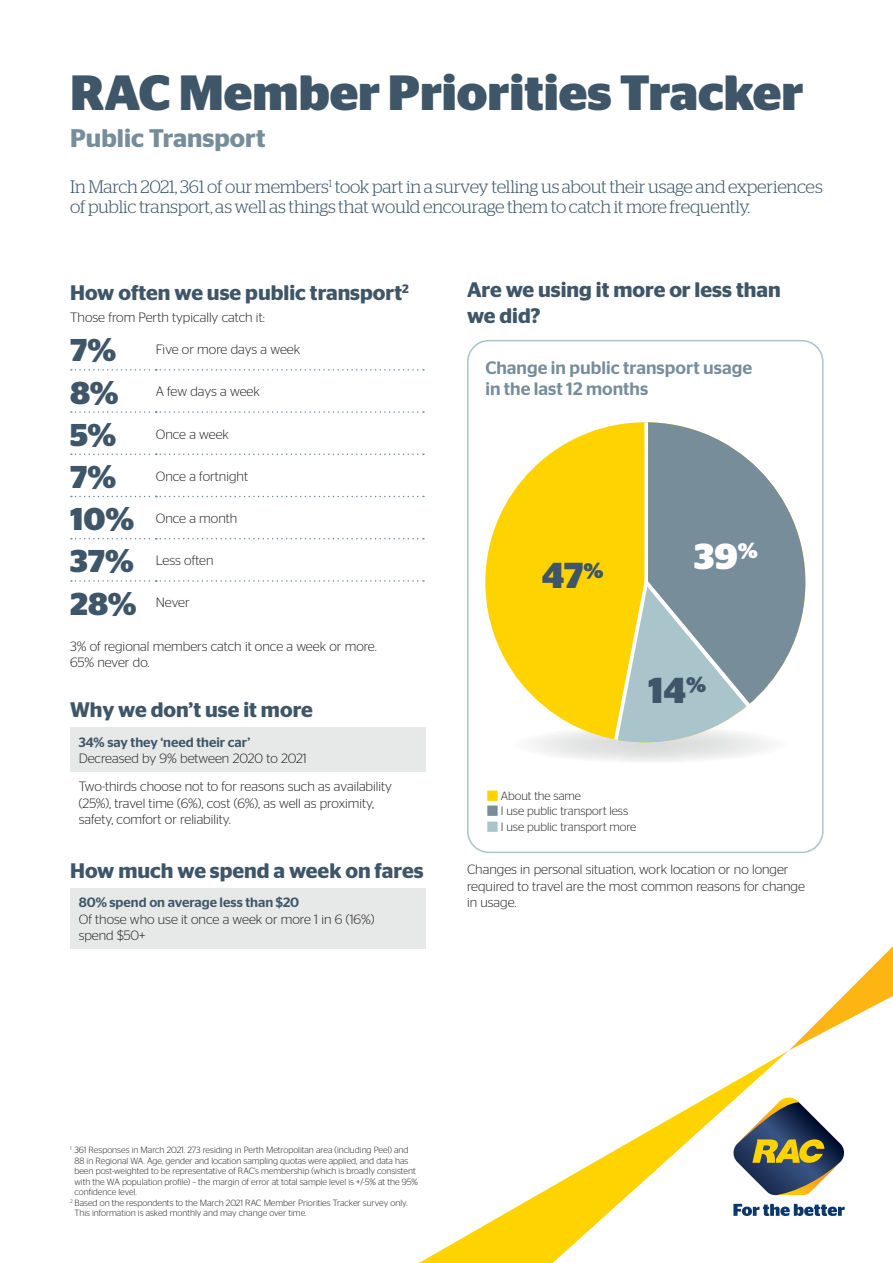
<style>
.page{position:relative;width:893px;height:1263px;background:#fff}
.page>*{position:absolute;margin:0;border:0;box-sizing:border-box;transform-origin:0 0}
.t1{font:700 49.35px "Stag Sans";color:#3e5668}
.t2{font:700 36px "Stag Sans";color:#3e5668}
.t3{font:700 36px "Stag Sans";color:#fff}
.t4{font:700 31.5px "Stag Sans";color:#3e5668}
.t5{font:600 25.5px "Stag Sans";color:#778d9a}
.t6{font:600 21px/25.2px "Stag Sans";color:#3e5668}
.t7{font:300 18px/19.5px "Stag";letter-spacing:-.01em;color:#3e5668}
.t8{font:500 18px/21px "Stag Sans";color:#778d9a}
.t9{font:300 13.5px/16.5px "Stag Sans";color:#231f20}
.t10{font:500 13.5px "Stag Sans";color:#3e5668}
.t11{font:300 12px/15.6px "Stag Sans";color:#231f20}
.t12{font:300 9px "Stag Sans";color:#231f20}
</style>
<div class="page">
<svg style="left:419px;top:1083px;width:312px;height:180px"></svg>
<svg style="left:731px;top:946px;width:162px;height:270px"></svg>
<svg style="left:71px;top:369px;width:353px;height:2px"></svg>
<svg style="left:71px;top:411px;width:353px;height:2px"></svg>
<svg style="left:71px;top:453px;width:353px;height:2px"></svg>
<svg style="left:71px;top:496px;width:353px;height:1px"></svg>
<svg style="left:71px;top:538px;width:353px;height:1px"></svg>
<svg style="left:71px;top:580px;width:353px;height:2px"></svg>
<div style="left:70px;top:728px;width:355px;height:44px;background:#e7e8e8"></div>
<div style="left:70px;top:888px;width:355px;height:60px;background:#e7e8e8"></div>
<svg style="left:512px;top:726px;width:277px;height:37px"></svg>
<div style="left:467px;top:340px;width:357px;height:513px;border:2px solid #aac4cb;border-radius:21px"></div>
<div style="left:485px;top:422px;width:320px;height:320px;background:#ffd300;border-radius:50%"></div>
<svg style="left:760px;top:471px;width:45px;height:223px;fill:#778d9a"></svg>
<svg style="left:610px;top:422px;width:150px;height:320px"></svg>
<h1 class="t1" style="left:70px;top:64px;width:734px">RAC Member Priorities Tracker</h1>
<h3 class="t5" style="left:70px;top:123px;width:197px">Public Transport</h3>
<h3 class="t7" style="left:70px;top:177px;width:754px">In March 2021, 361 of our members<sup>1</sup> took part in a survey telling us about their usage and experiences of public transport, as well as things that would encourage them to catch it more frequently.</h3>
<h3 class="t6" style="left:70px;top:280px;width:340px">How often we use public transport<sup>2</sup></h3>
<p class="t9" style="left:70px;top:308px;width:196px">Those from Perth typically catch it:</p>
<h3 class="t4" style="left:70px;top:332px;width:48px">7%</h3>
<p class="t9" style="left:156px;top:341px;width:146px">Five or more days a week</p>
<h3 class="t4" style="left:70px;top:374px;width:50px">8%</h3>
<p class="t9" style="left:156px;top:383px;width:106px">A few days a week</p>
<h3 class="t4" style="left:70px;top:416px;width:48px">5%</h3>
<p class="t9" style="left:156px;top:425px;width:75px">Once a week</p>
<h3 class="t4" style="left:70px;top:459px;width:48px">7%</h3>
<p class="t9" style="left:156px;top:468px;width:94px">Once a fortnight</p>
<h3 class="t4" style="left:70px;top:501px;width:66px">10%</h3>
<p class="t9" style="left:156px;top:510px;width:83px">Once a month</p>
<h3 class="t4" style="left:70px;top:543px;width:65px">37%</h3>
<p class="t9" style="left:156px;top:552px;width:59px">Less often</p>
<h3 class="t4" style="left:70px;top:585px;width:68px">28%</h3>
<p class="t9" style="left:156px;top:594px;width:35px">Never</p>
<p class="t9" style="left:70px;top:637px;width:308px">3% of regional members catch it once a week or more.<br>65% never do.</p>
<h3 class="t6" style="left:70px;top:697px;width:244px">Why we don’t use it more</h3>
<p class="t10" style="left:79px;top:734px;width:173px">34% say they ‘need their car’</p>
<p class="t9" style="left:79px;top:745px;width:315px;line-height:27.8px">Decreased by 9% between 2020 to 2021<br>Two-thirds choose not to for reasons such as availability</p>
<p class="t9" style="left:79px;top:795px;width:297px">(25%), travel time (6%), cost (6%), as well as proximity, safety, comfort or reliability.</p>
<h3 class="t6" style="left:70px;top:857px;width:355px">How much we spend a week on fares</h3>
<p class="t10" style="left:79px;top:894px;width:222px">80% spend on average less than $20</p>
<p class="t9" style="left:79px;top:910px;width:297px">Of those who use it once a week or more 1 in 6 (16%) spend $50+</p>
<h3 class="t6" style="left:467px;top:277px;width:315px">Are we using it more or less than we did?</h3>
<h3 class="t8" style="left:485px;top:357px;width:268px">Change in public transport usage in the last 12 months</h3>
<h2 class="t2" style="left:542px;top:555px;width:63px">47<sup>%</sup></h2>
<h2 class="t3" style="left:694px;top:535px;width:65px">39<sup>%</sup></h2>
<h2 class="t2" style="left:648px;top:669px;width:59px">14<sup>%</sup></h2>
<p class="t11" style="left:501px;top:788px;width:137px">About the same<br>I use public transport less<br>I use public transport more</p>
<p class="t9" style="left:467px;top:861px;width:339px">Changes in personal situation, work location or no longer required to travel are the most common reasons for change in usage.</p>
<p class="t12" style="left:70px;top:1145px;width:340px"><sup>1</sup> 361 Responses in March 2021. 273 residing in Perth Metropolitan area (including Peel) and</p>
<p class="t12" style="left:74px;top:1155px;width:335px">88 in Regional WA. Age, gender and location sampling quotas were applied, and data has</p>
<p class="t12" style="left:74px;top:1166px;width:343px">been post-weighted to be representative of RAC’s membership (which is broadly consistent</p>
<p class="t12" style="left:74px;top:1176px;width:345px">with the WA population profile) – the margin of error at total sample level is +/-5% at the 95%</p>
<p class="t12" style="left:74px;top:1187px;width:64px">confidence level.</p>
<p class="t12" style="left:70px;top:1197px;width:339px"><sup>2</sup> Based on the respondents to the March 2021 RAC Member Priorities Tracker survey only.</p>
<p class="t12" style="left:74px;top:1208px;width:234px">This information is asked monthly and may change over time.</p>
</div>
